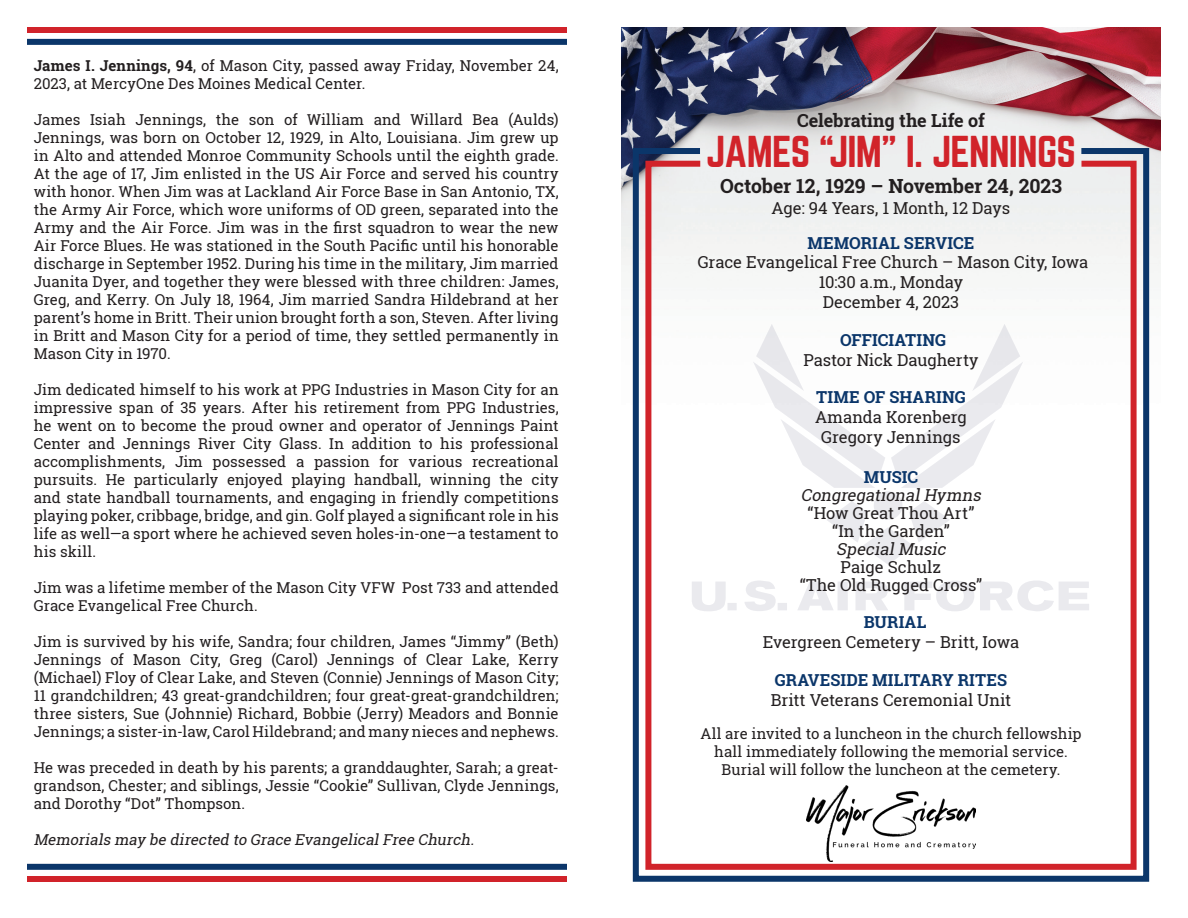
<style>
.page{position:relative;width:1188px;height:918px;background:#fff}
.page>*{position:absolute;margin:0;border:0;box-sizing:border-box;transform-origin:0 0}
.t1{font:39px "Norwester";letter-spacing:-.02em;color:#d1232a}
.t2{font:700 19.5px "Roboto Slab";letter-spacing:-.005em;color:#231f20}
.t3{font:700 18px "Roboto Slab";letter-spacing:-.01em;color:#231f20}
.t4{font:16.5px "Roboto Slab";letter-spacing:-.005em;color:#231f20}
.t5{font:700 16.5px "Roboto Slab";letter-spacing:.01em;color:#0b366a}
.t6{font:italic 16.5px "Roboto Slab";color:#231f20}
.t7{font:15px/18px "Roboto Slab";color:#231f20;text-align:justify}
.t8{font:italic 15px "Roboto Slab";color:#231f20}
.s1{font-weight:700}
</style>
<div class="page">
<img style="left:621px;top:27px;width:540px;height:239px">
<div style="left:27px;top:876px;width:540px;height:6px;background:#d1232a"></div>
<div style="left:27px;top:27px;width:540px;height:6px;background:#d1232a"></div>
<div style="left:27px;top:39px;width:540px;height:6px;background:#0b366a"></div>
<div style="left:27px;top:864px;width:540px;height:6px;background:#0b366a"></div>
<svg style="left:630px;top:145px;width:522px;height:737px"></svg>
<svg style="left:642px;top:158px;width:498px;height:715px"></svg>
<p class="t7" style="left:34px;top:56px;width:526px"><span class="s1">James I. Jennings, 94</span>, of Mason City, passed away Friday, November 24,<br>2023, at MercyOne Des Moines Medical Center.</p>
<p class="t7" style="left:34px;top:110px;width:526px">James Isiah Jennings, the son of William and Willard Bea (Aulds)<br>Jennings, was born on October 12, 1929, in Alto, Louisiana. Jim grew up in Alto and attended Monroe Community Schools until the eighth grade.<br>At the age of 17, Jim enlisted in the US Air Force and served his country with honor. When Jim was at Lackland Air Force Base in San Antonio, TX, the Army Air Force, which wore uniforms of OD green, separated into the Army and the Air Force. Jim was in the first squadron to wear the new Air Force Blues. He was stationed in the South Pacific until his honorable discharge in September 1952. During his time in the military, Jim married Juanita Dyer, and together they were blessed with three children: James, Greg, and Kerry. On July 18, 1964, Jim married Sandra Hildebrand at her parent’s home in Britt. Their union brought forth a son, Steven. After living in Britt and Mason City for a period of time, they settled permanently in Mason City in 1970.</p>
<p class="t7" style="left:34px;top:380px;width:526px">Jim dedicated himself to his work at PPG Industries in Mason City for an impressive span of 35 years. After his retirement from PPG Industries, he went on to become the proud owner and operator of Jennings Paint Center and Jennings River City Glass. In addition to his professional accomplishments, Jim possessed a passion for various recreational pursuits. He particularly enjoyed playing handball, winning the city and state handball tournaments, and engaging in friendly competitions playing poker, cribbage, bridge, and gin. Golf played a significant role in his life as well—a sport where he achieved seven holes-in-one—a testament to his skill.</p>
<p class="t7" style="left:34px;top:578px;width:526px">Jim was a lifetime member of the Mason City VFW Post 733 and attended<br>Grace Evangelical Free Church.</p>
<p class="t7" style="left:34px;top:632px;width:526px">Jim is survived by his wife, Sandra; four children, James “Jimmy” (Beth)<br>Jennings of Mason City, Greg (Carol) Jennings of Clear Lake, Kerry (Michael) Floy of Clear Lake, and Steven (Connie) Jennings of Mason City; 11 grandchildren; 43 great-grandchildren; four great-great-grandchildren; three sisters, Sue (Johnnie) Richard, Bobbie (Jerry) Meadors and Bonnie Jennings; a sister-in-law, Carol Hildebrand; and many nieces and nephews.</p>
<p class="t7" style="left:34px;top:758px;width:526px">He was preceded in death by his parents; a granddaughter, Sarah; a great&shy;grandson, Chester; and siblings, Jessie “Cookie” Sullivan, Clyde Jennings, and Dorothy “Dot” Thompson.</p>
<p class="t8" style="left:34px;top:829px;width:445px">Memorials may be directed to Grace EvangelicalFree Church.</p>
<p class="t3" style="left:797px;top:108px;width:189px">Celebrating the Life of</p>
<p class="t1" style="left:706px;top:133px;width:372px">JAMES “JIM” I. JENNINGS</p>
<p class="t2" style="left:720px;top:172px;width:343px">October 12, 1929 – November 24, 2023</p>
<p class="t4" style="left:772px;top:197px;width:240px">Age: 94 Years, 1 Month, 12 Days</p>
<p class="t5" style="left:808px;top:231px;width:168px">MEMORIAL SERVICE</p>
<p class="t4" style="left:698px;top:251px;width:392px">Grace Evangelical Free Church – Mason City, Iowa</p>
<p class="t4" style="left:819px;top:271px;width:146px">10:30 a.m., Monday</p>
<p class="t4" style="left:823px;top:291px;width:138px">December 4, 2023</p>
<p class="t5" style="left:840px;top:329px;width:107px">OFFICIATING</p>
<p class="t4" style="left:803px;top:348px;width:177px">Pastor Nick Daugherty</p>
<p class="t5" style="left:816px;top:386px;width:151px">TIME OF SHARING</p>
<p class="t4" style="left:815px;top:406px;width:153px">Amanda Korenberg</p>
<p class="t4" style="left:821px;top:426px;width:141px">Gregory Jennings</p>
<p class="t5" style="left:864px;top:465px;width:56px">MUSIC</p>
<p class="t6" style="left:801px;top:483px;width:186px">CongregationalHymns</p>
<p class="t4" style="left:808px;top:501px;width:168px">“How Great Thou Art”</p>
<p class="t4" style="left:832px;top:519px;width:119px">“In the Garden”</p>
<p class="t6" style="left:836px;top:537px;width:115px">SpecialMusic</p>
<p class="t4" style="left:841px;top:555px;width:102px">Paige Schulz</p>
<p class="t4" style="left:800px;top:573px;width:184px">“The Old Rugged Cross”</p>
<p class="t5" style="left:864px;top:611px;width:64px">BURIAL</p>
<p class="t4" style="left:763px;top:631px;width:258px">Evergreen Cemetery – Britt, Iowa</p>
<p class="t5" style="left:775px;top:669px;width:234px">GRAVESIDE MILITARY RITES</p>
<p class="t4" style="left:771px;top:689px;width:242px">Britt Veterans Ceremonial Unit</p>
<p class="t7" style="left:700px;top:724px;width:383px;text-align:center">All are invited to a luncheon in the church fellowship hall immediately following the memorial service.<br>Burial will follow the luncheon at the cemetery.</p>
</div>
